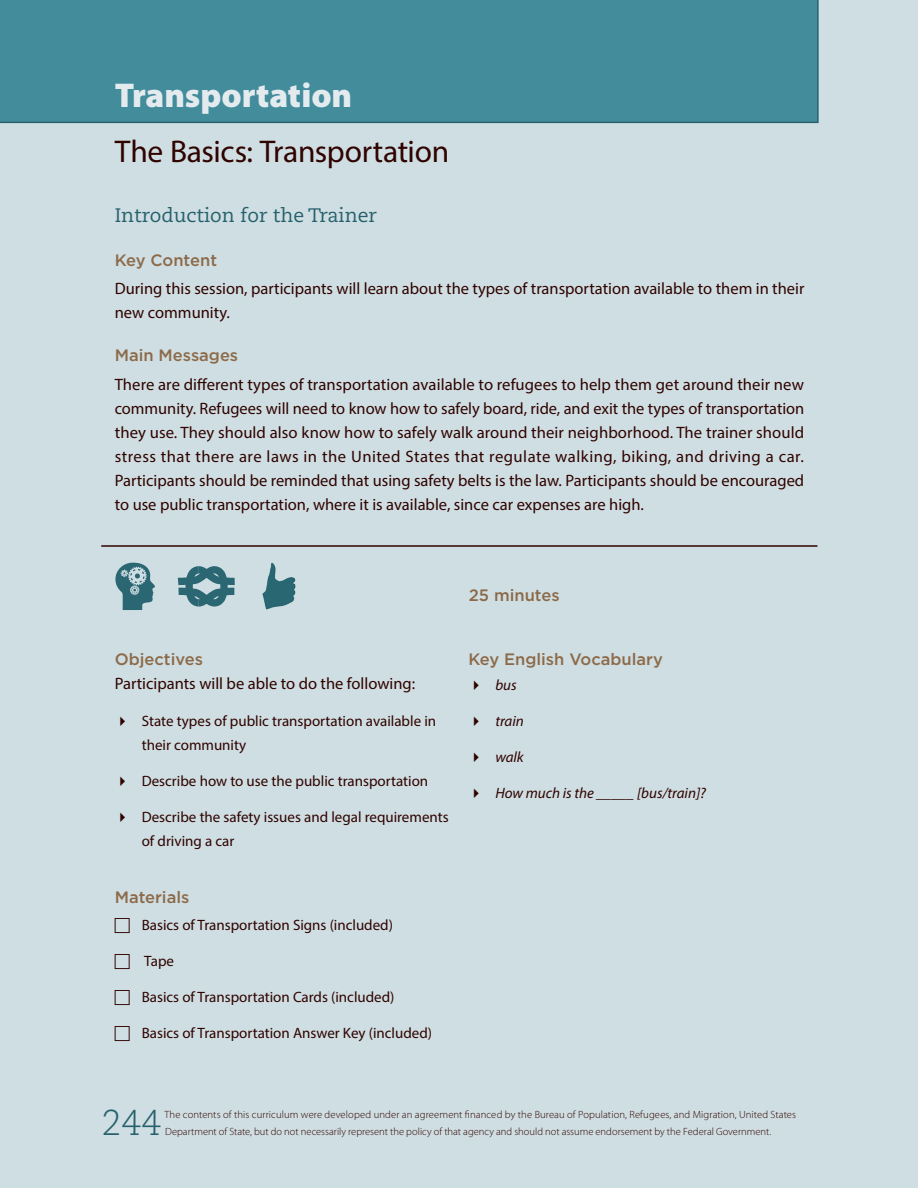
<style>
.page{position:relative;width:918px;height:1188px;background:#cfdee2}
.page>*{position:absolute;margin:0;border:0;box-sizing:border-box;transform-origin:0 0}
.t1{font:300 36px "Caecilia LT Std";color:#27616d}
.t2{font:900 34.5px "Myriad Pro";letter-spacing:-.005em;color:#e4ebee}
.t3{font:31.5px "Myriad Pro";letter-spacing:-.01em;color:#2f0300}
.t4{font:19.5px "Caecilia LT Std";color:#27616d}
.t5{font:16.5px/24px "Myriad Pro";color:#2f0300}
.t6{font:500 16.5px "Gotham";color:#8c6a49}
.t7{font:15px/24px "Myriad Pro";color:#2f0300}
.t8{font:italic 15px "Myriad Pro";color:#2f0300}
.t9{font:300 10.5px/16.5px "Myriad Pro";letter-spacing:.005em;color:#2f0300}
</style>
<div class="page">
<div style="left:0;top:0;width:819px;height:123px;background:#428c9c"></div>
<hr style="left:101px;top:545px;width:716px;height:2px;background:#2f0300">
<svg style="left:115px;top:563px;width:40px;height:47px"></svg>
<svg style="left:178px;top:566px;width:57px;height:41px"></svg>
<img style="left:262px;top:563px;width:34px;height:47px">
<h2 class="t2" style="left:115px;top:76px;width:239px">Transportation</h2>
<h3 class="t3" style="left:115px;top:132px;width:336px">The Basics: Transportation</h3>
<p class="t4" style="left:115px;top:204px;width:264px">Introduction for the Trainer</p>
<p class="t6" style="left:115px;top:250px;width:104px">Key Content</p>
<p class="t5" style="left:115px;top:276px;width:691px">During this session, participants will learn about the types of transportation available to them in their new community.</p>
<p class="t6" style="left:115px;top:346px;width:125px">Main Messages</p>
<p class="t5" style="left:115px;top:372px;width:691px;text-align:justify">There are different types of transportation available to refugees to help them get around their new community. Refugees will need to know how to safely board, ride, and exit the types of transportation they use. They should also know how to safely walk around their neighborhood. The trainer should stress that there are laws in the United States that regulate walking, biking, and driving a car.<br>Participants should be reminded that using safety belts is the law. Participants should be encouraged to use public transportation, where it is available, since car expenses are high.</p>
<p class="t6" style="left:115px;top:649px;width:90px">Objectives</p>
<p class="t5" style="left:115px;top:671px;width:302px">Participants will be able to do the following:</p>
<p class="t7" style="left:142px;top:709px;width:296px">State types of public transportation available in their community</p>
<p class="t7" style="left:142px;top:769px;width:288px">Describe how to use the public transportation</p>
<p class="t7" style="left:142px;top:805px;width:308px">Describe the safety issues and legal requirements of driving a car</p>
<p class="t6" style="left:115px;top:888px;width:76px">Materials</p>
<p class="t7" style="left:142px;top:913px;width:253px">Basics of Transportation Signs (included)</p>
<p class="t7" style="left:144px;top:949px;width:31px">Tape</p>
<p class="t7" style="left:142px;top:985px;width:254px">Basics of Transportation Cards (included)</p>
<p class="t7" style="left:142px;top:1021px;width:292px">Basics of Transportation Answer Key (included)</p>
<p class="t6" style="left:469px;top:586px;width:92px">25 minutes</p>
<p class="t6" style="left:468px;top:649px;width:196px">Key English Vocabulary</p>
<p class="t8" style="left:495px;top:676px;width:23px">bus</p>
<p class="t8" style="left:495px;top:712px;width:30px">train</p>
<p class="t8" style="left:495px;top:748px;width:30px">walk</p>
<p class="t8" style="left:495px;top:784px;width:212px">How much is the _____ [bus/train]?</p>
<h1 class="t1" style="left:102px;top:1102px;width:62px">244</h1>
<p class="t9" style="left:164px;top:1107px;width:633px">The contents of this curriculum were developed under an agreement financed by the Bureau of Population, Refugees, and Migration, United States<br>Department of State, but do not necessarily represent the policy of that agency and should not assume endorsement by the Federal Government.</p>
</div>
